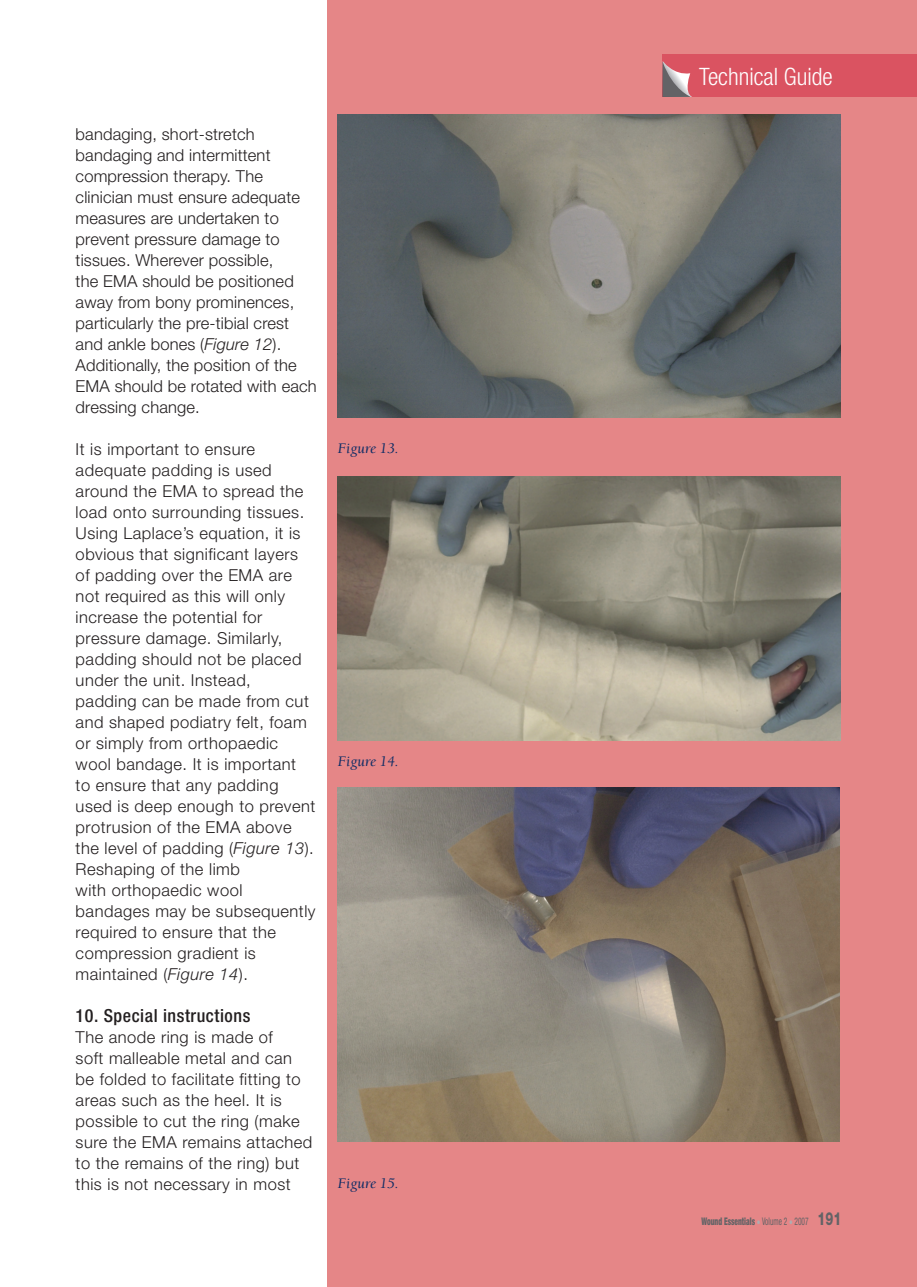
<style>
.page{position:relative;width:917px;height:1287px;background:#fff}
.page>*{position:absolute;margin:0;border:0;box-sizing:border-box;transform-origin:0 0}
.t1{font:300 condensed 24px "Helvetica Neue";color:#fff}
.t2{font:500 condensed 18px "Helvetica Neue";letter-spacing:.03em;color:#231f20}
.t3{font:300 16.5px/21px "Helvetica Neue";letter-spacing:.03em;color:#231f20}
.t4{font:300 16.5px/21px "Helvetica Neue";letter-spacing:.01em;color:#231f20}
.t5{font:italic 15px "Berkeley";color:#0f2d65}
.t6{font:900 condensed 10.5px "Helvetica Neue";color:#636366;scale:.7 1}
.s1{font-style:italic}
.s2{font-weight:400;color:#adaeb2}
.s3{font-weight:400}
.s4{font-weight:800;font-stretch:normal;font-size:18px}
</style>
<div class="page">
<div style="left:327px;top:0;width:590px;height:1287px;background:#e58687"></div>
<div style="left:662px;top:54px;width:255px;height:43px;background:#da5361"></div>
<svg style="left:662px;top:61px;width:30px;height:36px"></svg>
<img style="left:338px;top:115px;width:503px;height:302px">
<img style="left:338px;top:476px;width:502px;height:264px">
<img style="left:338px;top:787px;width:501px;height:354px">
<p class="t4" style="left:76px;top:123px;width:242px">bandaging, short-stretch bandaging and intermittent compression therapy. The clinician must ensure adequate measures are undertaken to prevent pressure damage to tissues. Wherever possible,<br>the EMA should be positioned away from bony prominences, particularly the pre-tibial crest and ankle bones (<span class="s1">Figure 12</span>).<br>Additionally, the position of the<br>EMA should be rotated with each dressing change.</p>
<p class="t3" style="left:76px;top:438px;width:241px">It is important to ensure adequate padding is used around the EMA to spread the load onto surrounding tissues.<br>Using Laplace’s equation, it is obvious that significant layers of padding over the EMA are not required as this will only increase the potential for pressure damage. Similarly, padding should not be placed under the unit. Instead, padding can be made from cut and shaped podiatry felt, foam or simply from orthopaedic wool bandage. It is important<br>to ensure that any padding used is deep enough to prevent protrusion of the EMA above the level of padding (<span class="s1">Figure 13</span>).<br>Reshaping of the limb<br>with orthopaedic wool bandages may be subsequently required to ensure that the compression gradient is maintained (<span class="s1">Figure 14</span>).</p>
<p class="t2" style="left:76px;top:1005px;width:176px">10. Special instructions</p>
<p class="t3" style="left:76px;top:1026px;width:238px">The anode ring is made of<br>soft malleable metal and can be folded to facilitate fitting to areas such as the heel. It is possible to cut the ring (make sure the EMA remains attached to the remains of the ring) but this is not necessary in most</p>
<p class="t5" style="left:338px;top:440px;width:62px">Figure 13.</p>
<p class="t5" style="left:338px;top:753px;width:62px">Figure 14.</p>
<p class="t5" style="left:338px;top:1175px;width:62px">Figure 15.</p>
<h1 class="t1" style="left:699px;top:62px;width:135px">Technical Guide</h1>
<p class="t6" style="left:701px;top:1214px;width:201px">Wound Essentials <span class="s2">•</span> <span class="s3">Volume 2</span> <span class="s2">•</span> <span class="s3">2007</span> <span class="s4">191</span></p>
</div>
